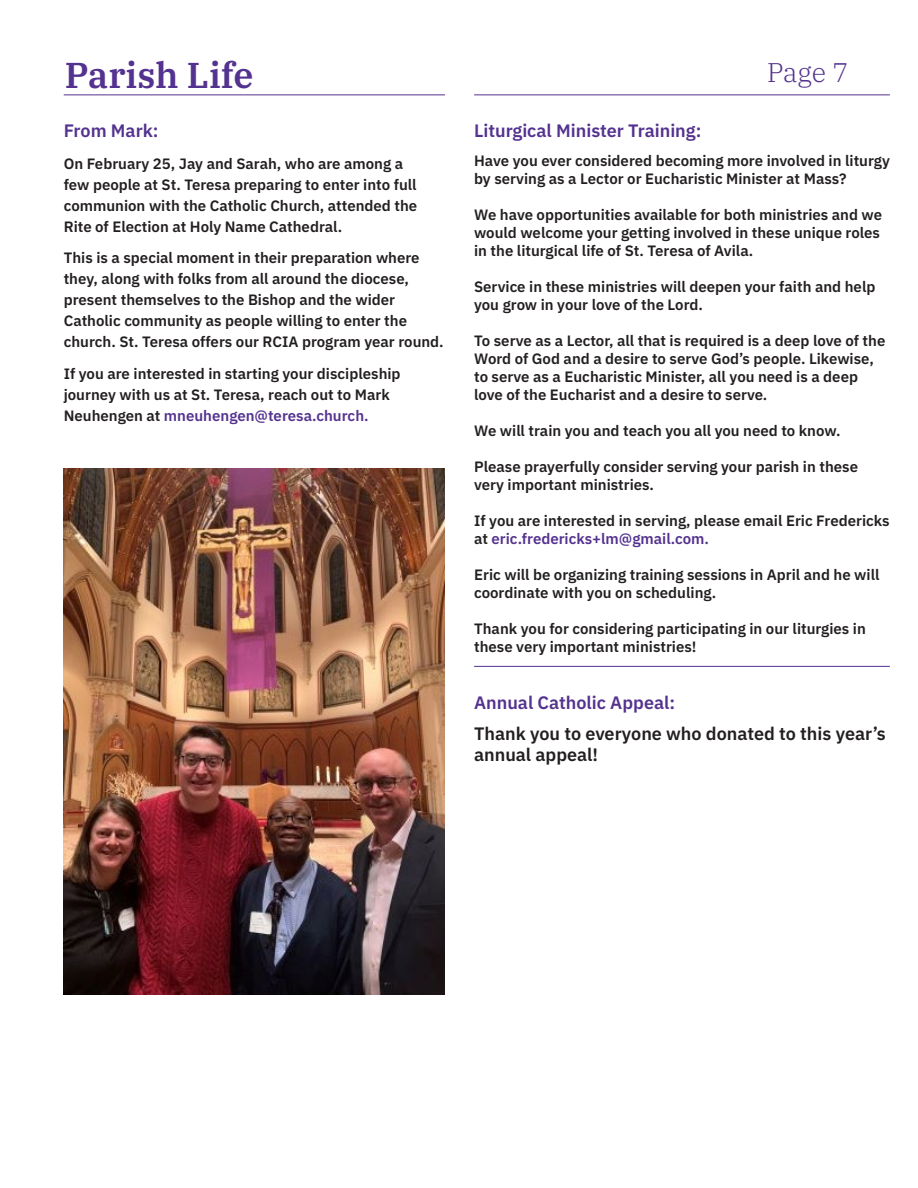
<style>
.page{position:relative;width:918px;height:1188px;background:#fff}
.page>*{position:absolute;margin:0;border:0;box-sizing:border-box;transform-origin:0 0}
.t1{font:36px "IBM Plex Serif Sm Bld";color:#54328f}
.t2{font:300 27px "IBM Plex Serif";color:#54328f}
.t3{font:18px "IBM Plex Sans Sm Bld";color:#54328f}
.t4{font:18px/21px "IBM Plex Sans Sm Bld";color:#231f20}
.t5{font:15px/18px "IBM Plex Sans Sm Bld";color:#231f20}
.s1{color:#54328f}
</style>
<div class="page">
<hr style="left:64px;top:94px;width:381px;height:1px;background:#54328f">
<img style="left:64px;top:469px;width:381px;height:525px">
<hr style="left:474px;top:94px;width:416px;height:1px;background:#54328f">
<hr style="left:474px;top:666px;width:416px;height:1px;background:#54328f">
<h1 class="t1" style="left:65px;top:47px;width:190px">Parish Life</h1>
<h2 class="t2" style="left:767px;top:52px;width:83px">Page 7</h2>
<p class="t3" style="left:64px;top:117px;width:96px">From Mark:</p>
<p class="t5" style="left:64px;top:152px;width:355px;line-height:21px">On February 25, Jay and Sarah, who are among a few people at St. Teresa preparing to enter into full communion with the Catholic Church, attended the Rite of Election at Holy Name Cathedral.</p>
<p class="t5" style="left:64px;top:246px;width:382px;line-height:21px">This is a special moment in their preparation where they, along with folks from all around the diocese, present themselves to the Bishop and the wider Catholic community as people willing to enter the church. St. Teresa offers our RCIA program year round.</p>
<p class="t5" style="left:64px;top:362px;width:338px;line-height:21px">If you are interested in starting your discipleship journey with us at St. Teresa, reach out to Mark<br>Neuhengen at <span class="s1">mneuhengen@teresa.church.</span></p>
<p class="t3" style="left:474px;top:117px;width:229px">Liturgical Minister Training:</p>
<p class="t5" style="left:474px;top:150px;width:417px">Have you ever considered becoming more involved in liturgy by serving as a Lector or Eucharistic Minister at Mass?</p>
<p class="t5" style="left:474px;top:204px;width:410px">We have opportunities available for both ministries and we would welcome your getting involved in these unique roles in the liturgical life of St. Teresa of Avila.</p>
<p class="t5" style="left:474px;top:276px;width:403px">Service in these ministries will deepen your faith and help you grow in your love of the Lord.</p>
<p class="t5" style="left:474px;top:330px;width:413px">To serve as a Lector, all that is required is a deep love of the Word of God and a desire to serve God’s people. Likewise, to serve as a Eucharistic Minister, all you need is a deep love of the Eucharist and a desire to serve.</p>
<p class="t5" style="left:474px;top:420px;width:368px">We will train you and teach you all you need to know.</p>
<p class="t5" style="left:474px;top:456px;width:385px">Please prayerfully consider serving your parish in these very important ministries.</p>
<p class="t5" style="left:474px;top:510px;width:417px">If you are interested in serving, please email Eric Fredericks at <span class="s1">eric.fredericks+lm@gmail.com.</span></p>
<p class="t5" style="left:474px;top:564px;width:407px">Eric will be organizing training sessions in April and he will coordinate with you on scheduling.</p>
<p class="t5" style="left:474px;top:618px;width:393px">Thank you for considering participating in our liturgies in these very important ministries!</p>
<p class="t3" style="left:474px;top:688px;width:203px">Annual Catholic Appeal:</p>
<p class="t4" style="left:474px;top:722px;width:413px">Thank you to everyone who donated to this year’s annual appeal!</p>
</div>
